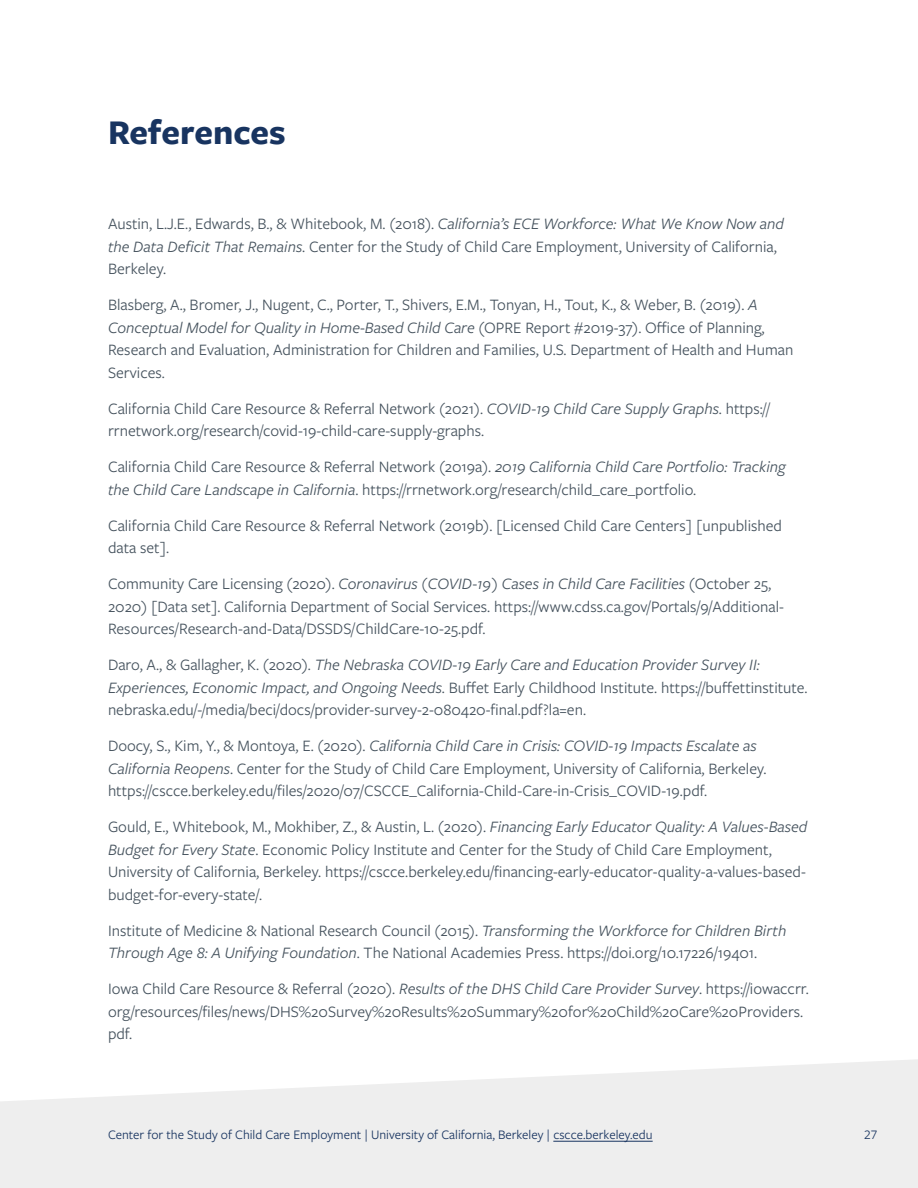
<style>
.page{position:relative;width:918px;height:1188px;background:#fff}
.page>*{position:absolute;margin:0;border:0;box-sizing:border-box;transform-origin:0 0}
.Smaller_Feature{font:700 36px "Freight Sans Pro";color:#183460}
.Body_Avenir{font:16.5px/22.5px "Freight Sans Pro";color:#46535e}
.t1{font:13.5px "Freight Sans Pro";color:#183460}
.s1{font-style:italic}
</style>
<div class="page">
<svg style="left:0;top:1059px;width:918px;height:129px;fill:#eee"></svg>
<hr style="left:553px;top:1141px;width:100px;height:1px;background:#183460">
<p class="Smaller_Feature" style="left:108px;top:107px;width:179px">References</p>
<p class="Body_Avenir" style="left:108px;top:212px;width:677px">Austin, L.J.E., Edwards, B., &amp; Whitebook, M. (2018). <span class="s1">California’s ECE Workforce: What We Know Now and the Data Deficit That Remains</span>. Center for the Study of Child Care Employment, University of California,<br>Berkeley.</p>
<p class="Body_Avenir" style="left:108px;top:293px;width:687px">Blasberg, A., Bromer, J., Nugent, C., Porter, T., Shivers, E.M., Tonyan, H., Tout, K., &amp; Weber, B. (2019). <span class="s1">A Conceptual Model for Quality in Home-Based Child Care</span> (OPRE Report #2019-37). Office of Planning, Research and Evaluation, Administration for Children and Families, U.S. Department of Health and Human Services.</p>
<p class="Body_Avenir" style="left:108px;top:397px;width:663px">California Child Care Resource &amp; Referral Network (2021). <span class="s1">COVID-19 Child Care Supply Graphs</span>. https:// rrnetwork.org/research/covid-19-child-care-supply-graphs.</p>
<p class="Body_Avenir" style="left:108px;top:455px;width:679px">California Child Care Resource &amp; Referral Network (2019a). <span class="s1">2019 California Child Care Portfolio: Tracking the Child Care Landscape in California</span>. https://rrnetwork.org/research/child_care_portfolio.</p>
<p class="Body_Avenir" style="left:108px;top:514px;width:676px">California Child Care Resource &amp; Referral Network (2019b). [Licensed Child Care Centers] [unpublished data set].</p>
<p class="Body_Avenir" style="left:108px;top:572px;width:677px">Community Care Licensing (2020). <span class="s1">Coronavirus (COVID-19) Cases in Child Care Facilities</span> (October 25,<br>2020) [Data set]. California Department of Social Services. https://www.cdss.ca.gov/Portals/9/Additional-<br>Resources/Research-and-Data/DSSDS/ChildCare-10-25.pdf.</p>
<p class="Body_Avenir" style="left:108px;top:653px;width:701px">Daro, A., &amp; Gallagher, K. (2020). <span class="s1">The Nebraska COVID-19 Early Care and Education Provider Survey II:<br>Experiences, Economic Impact, and Ongoing Needs</span>. Buffet Early Childhood Institute. https://buffettinstitute. nebraska.edu/-/media/beci/docs/provider-survey-2-080420-final.pdf?la=en.</p>
<p class="Body_Avenir" style="left:108px;top:734px;width:660px">Doocy, S., Kim, Y., &amp; Montoya, E. (2020). <span class="s1">California Child Care in Crisis: COVID-19 Impacts Escalate as<br>California Reopens</span>. Center for the Study of Child Care Employment, University of California, Berkeley. https://cscce.berkeley.edu/files/2020/07/CSCCE_California-Child-Care-in-Crisis_COVID-19.pdf.</p>
<p class="Body_Avenir" style="left:108px;top:815px;width:701px">Gould, E., Whitebook, M., Mokhiber, Z., &amp; Austin, L. (2020). <span class="s1">Financing Early Educator Quality: A Values-Based Budget for Every State</span>. Economic Policy Institute and Center for the Study of Child Care Employment, University of California, Berkeley. https://cscce.berkeley.edu/financing-early-educator-quality-a-values-based&shy;budget-for-every-state/.</p>
<p class="Body_Avenir" style="left:108px;top:919px;width:680px">Institute of Medicine &amp; National Research Council (2015). <span class="s1">Transforming the Workforce for Children Birth<br>Through Age 8: A Unifying Foundation</span>. The National Academies Press. https://doi.org/10.17226/19401.</p>
<p class="Body_Avenir" style="left:108px;top:977px;width:702px">Iowa Child Care Resource &amp; Referral (2020). <span class="s1">Results of the DHS Child Care Provider Survey</span>. https://iowaccrr. org/resources/files/news/DHS%20Survey%20Results%20Summary%20for%20Child%20Care%20Providers. pdf.</p>
<p class="t1" style="left:108px;top:1126px;width:546px">Center for the Study of Child Care Employment | University of California, Berkeley | cscce.berkeley.edu</p>
<p class="t1" style="left:864px;top:1126px;width:15px">27</p>
</div>
